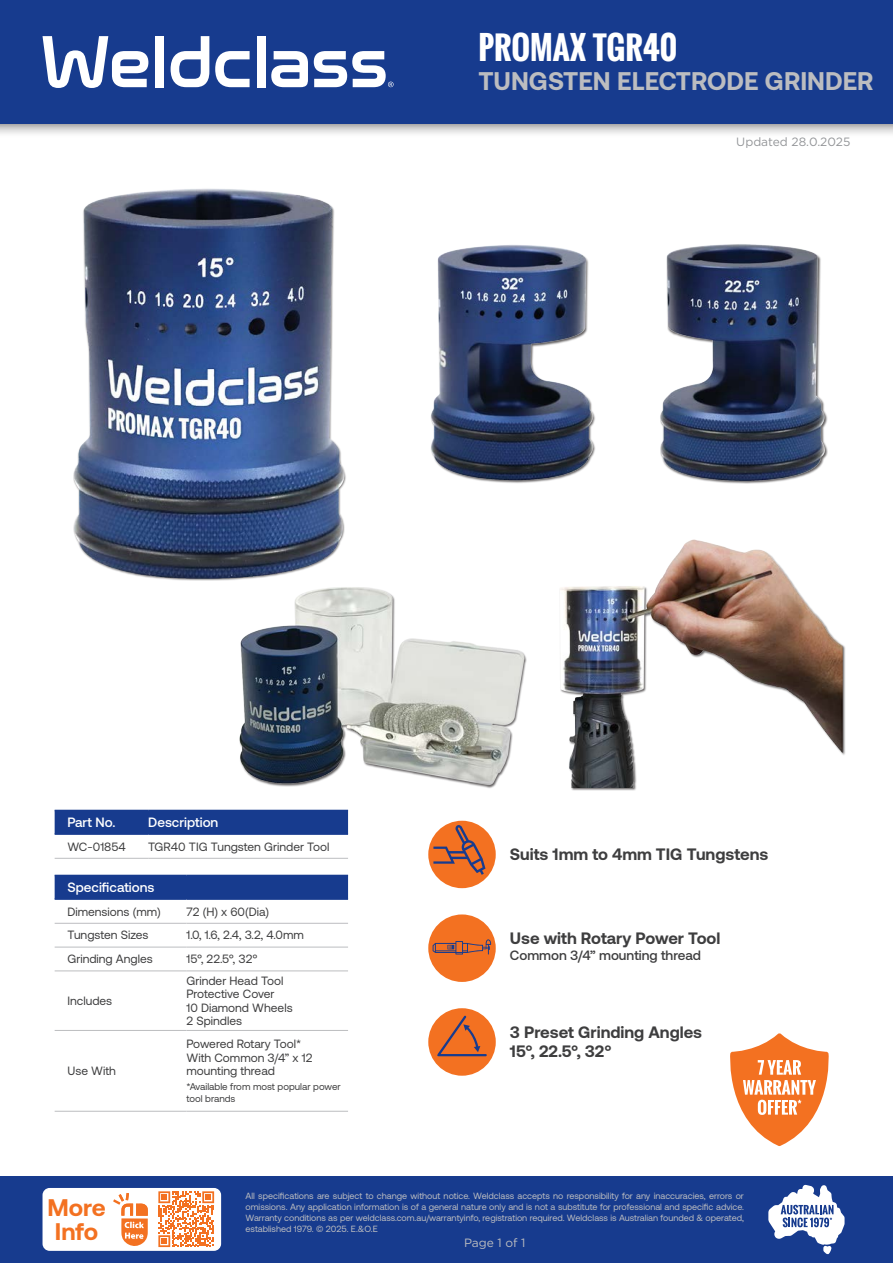
<style>
.page{position:relative;width:893px;height:1263px;background:#fff}
.page>*{position:absolute;margin:0;border:0;box-sizing:border-box;transform-origin:0 0}
.t1{font:700 31.5px "Oswald";color:#fff}
.t2{font:700 25.5px "Aeonik";color:#bcbdc0}
.t3{font:700 24px "Aeonik";color:#f37121}
.t4{font:700 16.5px "Aeonik";color:#3e3e3f}
.t5{font:500 13.5px "Aeonik";color:#fff}
.t6{font:500 13.5px "Aeonik";color:#3e3e3f}
.TABLE_-_Part_No{font:12px/13.5px "Aeonik";color:#3e3e3f}
.t7{font:12px "Gotham";color:#939598}
.t8{font:12px "Gotham";color:#bcbdc0}
.TABLE_-_Part_No-2{font:9.75px/11.7px "Aeonik";color:#3e3e3f}
.t9{font:9px/10.8px "Aeonik";color:#bcbdc0;text-align:justify}
</style>
<div class="page">
<div style="left:0;top:1176px;width:893px;height:87px;background:#173b8e"></div>
<div style="left:0;top:0;width:893px;height:137px;background:#231f20;opacity:.75"></div>
<div style="left:0;top:0;width:893px;height:123px;background:#173b8e"></div>
<div style="left:155px;top:36px;width:9px;height:51px;background:#fff"></div>
<svg style="left:171px;top:36px;width:38px;height:51px"></svg>
<svg style="left:215px;top:51px;width:35px;height:36px"></svg>
<div style="left:257px;top:36px;width:9px;height:51px;background:#fff"></div>
<svg style="left:271px;top:51px;width:37px;height:36px"></svg>
<svg style="left:43px;top:36px;width:105px;height:52px"></svg>
<svg style="left:314px;top:51px;width:80px;height:36px"></svg>
<div style="left:43px;top:1189px;width:177px;height:61px;background:#fff;border-radius:6px"></div>
<div style="left:43px;top:1188px;width:178px;height:63px;border:2px solid #fff;border-radius:6px"></div>
<svg style="left:113px;top:1193px;width:35px;height:53px"></svg>
<svg style="left:730px;top:1033px;width:99px;height:113px"></svg>
<svg style="left:768px;top:1185px;width:76px;height:69px"></svg>
<div style="left:559px;top:540px;width:286px;height:251px;background:#231f20;opacity:.7"></div>
<img style="left:559px;top:539px;width:284px;height:248px">
<img style="left:73px;top:188px;width:273px;height:393px">
<img style="left:660px;top:244px;width:166px;height:239px">
<img style="left:431px;top:245px;width:164px;height:238px">
<div style="left:428px;top:821px;width:68px;height:67px;background:#f37121;border-radius:50%"></div>
<svg style="left:433px;top:825px;width:52px;height:50px"></svg>
<div style="left:428px;top:914px;width:68px;height:68px;background:#f37121;border-radius:50%"></div>
<svg style="left:433px;top:939px;width:58px;height:15px"></svg>
<div style="left:428px;top:1008px;width:68px;height:68px;background:#f37121;border-radius:50%"></div>
<svg style="left:436px;top:1015px;width:51px;height:41px"></svg>
<div style="left:55px;top:876px;width:293px;height:22px;background:#173b8e"></div>
<hr style="left:55px;top:923px;width:131px;height:1px;background:#bcbdc0">
<hr style="left:186px;top:923px;width:162px;height:1px;background:#bcbdc0">
<hr style="left:55px;top:947px;width:131px;height:1px;background:#bcbdc0">
<hr style="left:186px;top:947px;width:162px;height:1px;background:#bcbdc0">
<hr style="left:55px;top:970px;width:131px;height:1px;background:#bcbdc0">
<hr style="left:186px;top:970px;width:162px;height:1px;background:#bcbdc0">
<hr style="left:55px;top:1030px;width:131px;height:1px;background:#bcbdc0">
<hr style="left:186px;top:1030px;width:162px;height:1px;background:#bcbdc0">
<hr style="left:55px;top:1111px;width:131px;height:1px;background:#bcbdc0">
<hr style="left:186px;top:1111px;width:162px;height:1px;background:#bcbdc0">
<hr style="left:55px;top:875px;width:131px;height:1px;background:#173b8e">
<hr style="left:55px;top:898px;width:131px;height:2px;background:#173b8e">
<hr style="left:186px;top:875px;width:162px;height:1px;background:#173b8e">
<hr style="left:186px;top:898px;width:162px;height:2px;background:#173b8e">
<div style="left:55px;top:811px;width:293px;height:22px;background:#173b8e"></div>
<hr style="left:55px;top:858px;width:93px;height:1px;background:#bcbdc0">
<hr style="left:148px;top:858px;width:200px;height:1px;background:#bcbdc0">
<hr style="left:55px;top:810px;width:93px;height:1px;background:#173b8e">
<hr style="left:55px;top:833px;width:93px;height:2px;background:#173b8e">
<hr style="left:148px;top:810px;width:200px;height:1px;background:#173b8e">
<hr style="left:148px;top:833px;width:200px;height:2px;background:#173b8e">
<svg style="left:158px;top:1191px;width:56px;height:56px"></svg>
<img style="left:239px;top:587px;width:288px;height:200px">
<p class="t1" style="left:478px;top:24px;width:201px">PROMAX TGR40</p>
<p class="t2" style="left:478px;top:66px;width:397px">TUNGSTEN ELECTRODE GRINDER</p>
<h3 class="t7" style="left:736px;top:135px;width:116px">Updated 28.0.2025</h3>
<p class="t5" style="left:67px;top:815px;width:49px">Part No.</p>
<p class="t5" style="left:148px;top:815px;width:72px">Description</p>
<p class="TABLE_-_Part_No" style="left:67px;top:840px;width:60px">WC-01854</p>
<p class="TABLE_-_Part_No" style="left:148px;top:840px;width:183px">TGR40 TIG Tungsten Grinder Tool</p>
<p class="t5" style="left:67px;top:880px;width:89px">Specifications</p>
<p class="TABLE_-_Part_No" style="left:67px;top:905px;width:95px">Dimensions (mm)</p>
<p class="TABLE_-_Part_No" style="left:186px;top:905px;width:84px">72 (H) x 60(Dia)</p>
<p class="TABLE_-_Part_No" style="left:67px;top:928px;width:83px">Tungsten Sizes</p>
<p class="TABLE_-_Part_No" style="left:186px;top:928px;width:119px">1.0, 1.6, 2.4, 3.2, 4.0mm</p>
<p class="TABLE_-_Part_No" style="left:67px;top:952px;width:87px">Grinding Angles</p>
<p class="TABLE_-_Part_No" style="left:186px;top:952px;width:73px">15°, 22.5°, 32°</p>
<p class="TABLE_-_Part_No" style="left:67px;top:994px;width:46px">Includes</p>
<p class="TABLE_-_Part_No" style="left:186px;top:974px;width:98px">Grinder Head Tool</p>
<p class="TABLE_-_Part_No" style="left:186px;top:987px;width:90px">Protective Cover</p>
<p class="TABLE_-_Part_No" style="left:186px;top:1001px;width:108px">10 Diamond Wheels</p>
<p class="TABLE_-_Part_No" style="left:186px;top:1014px;width:57px">2 Spindles</p>
<p class="TABLE_-_Part_No" style="left:67px;top:1064px;width:50px">Use With</p>
<p class="TABLE_-_Part_No" style="left:186px;top:1037px;width:116px">Powered Rotary Tool*</p>
<p class="TABLE_-_Part_No" style="left:186px;top:1051px;width:127px">With Common 3/4” x 12 mounting thread</p>
<p class="TABLE_-_Part_No-2" style="left:186px;top:1081px;width:156px">*Available from most popular power tool brands</p>
<p class="t4" style="left:510px;top:845px;width:260px">Suits 1mm to 4mm TIG Tungstens</p>
<p class="t4" style="left:510px;top:929px;width:212px">Use with Rotary Power Tool</p>
<p class="t6" style="left:510px;top:948px;width:193px">Common 3/4” mounting thread</p>
<p class="t4" style="left:510px;top:1022px;width:194px">3 Preset Grinding Angles</p>
<p class="t4" style="left:510px;top:1042px;width:103px">15°, 22.5°, 32°</p>
<p class="t3" style="left:47px;top:1194px;width:60px">More</p>
<p class="t3" style="left:55px;top:1218px;width:45px">Info</p>
<p class="t9" style="left:246px;top:1191px;width:500px">All specifications are subject to change without notice. Weldclass accepts no responsibility for any inaccuracies, errors or omissions. Any application information is of a general nature only and is not a substitute for professional and specific advice.<br>Warranty conditions as per weldclass.com.au/warrantyinfo, registration required. Weldclass is Australian founded &amp; operated, established 1979. © 2025. E.&amp;O.E</p>
<p class="t8" style="left:464px;top:1236px;width:63px">Page 1 of 1</p>
</div>
